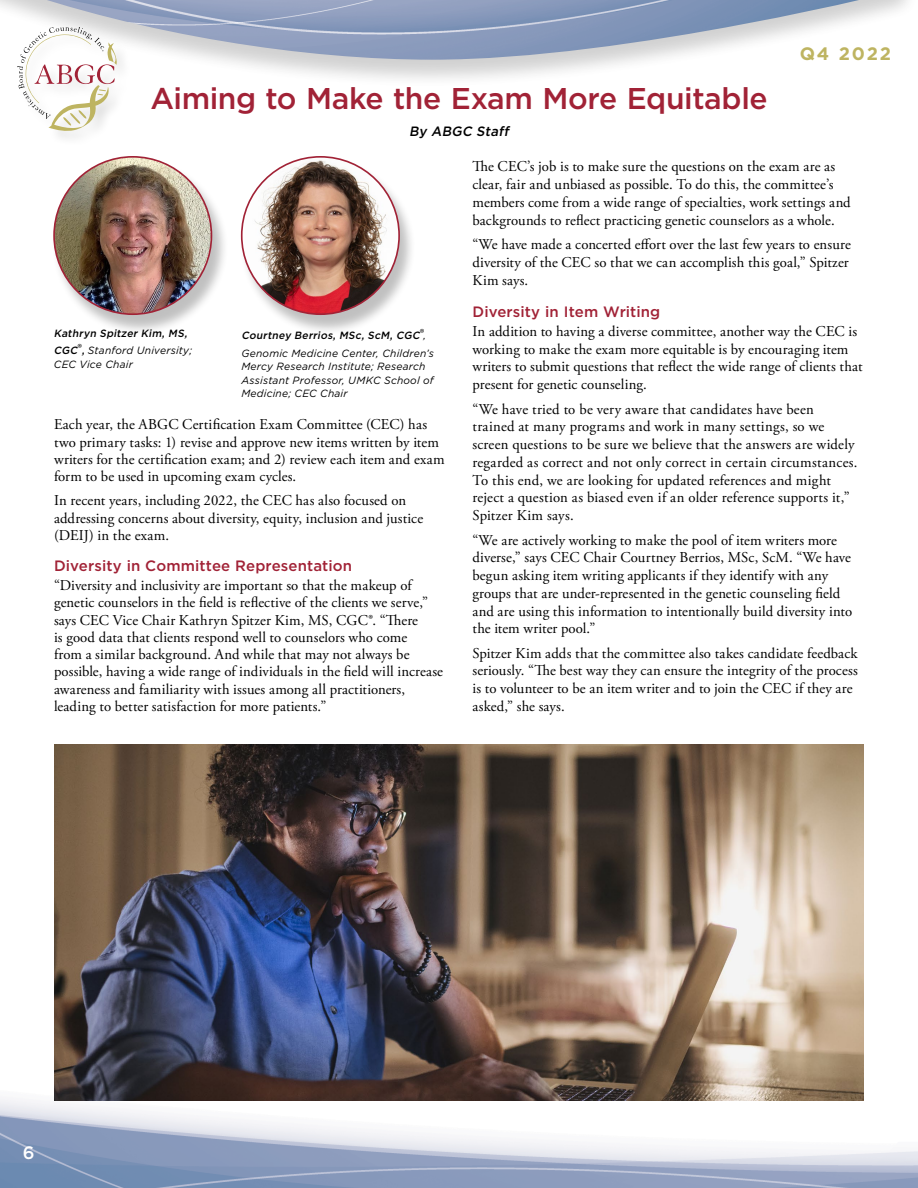
<style>
.page{position:relative;width:918px;height:1188px;background:#fff}
.page>*{position:absolute;margin:0;border:0;box-sizing:border-box;transform-origin:0 0}
.t1{font:500 30px "Gotham";letter-spacing:-.015em;color:#a12236}
.t2{font:700 18px "Gotham";letter-spacing:.1em;color:#beb461}
.t3{font:500 18px "Gotham";color:#fff}
.t4{font:15px/17.7px "Adobe Garamond Pro";letter-spacing:.01em;color:#000}
.t5{font:500 15px "Gotham";letter-spacing:.005em;color:#a12236}
.t6{font:italic 500 13.5px "Gotham";color:#000}
.t7{font:italic 10.5px/13.5px "Gotham";letter-spacing:.02em;color:#000}
.t8{font:italic 500 10.5px/17.2px "Gotham";color:#000}
.s1{font-family:"Adobe Garamond Pro";font-weight:400;font-style:normal;font-size:15px}
.s2{font-weight:400}
.s3{font-weight:500}
.s4{font-family:"Adobe Garamond Pro";font-style:normal;font-size:15px}
</style>
<div class="page">
<div style="left:0;top:0;width:918px;height:90px;background:#000;opacity:.25"></div>
<img style="left:0;top:0;width:907px;height:60px">
<img style="left:0;top:1099px;width:918px;height:89px">
<div style="left:17px;top:25px;width:115px;height:121px;background:#000;opacity:.15"></div>
<svg style="left:17px;top:27px;width:100px;height:104px"></svg>
<div style="left:52px;top:159px;width:176px;height:177px;background:#000;opacity:.25"></div>
<img style="left:54px;top:157px;width:157px;height:157px;border-radius:79px">
<div style="left:240px;top:159px;width:176px;height:177px;background:#000;opacity:.25"></div>
<img style="left:245px;top:157px;width:154px;height:157px">
<img style="left:54px;top:744px;width:810px;height:357px">
<h1 class="t1" style="left:150px;top:79px;width:619px">Aiming to Make the Exam More Equitable</h1>
<p class="t6" style="left:409px;top:123px;width:104px">By ABGC Staff</p>
<p class="t2" style="left:800px;top:41px;width:93px">Q4 2022</p>
<p class="t8" style="left:54px;top:324px;width:140px">Kathryn Spitzer Kim, MS,<br>CGC<span class="s1">®</span>, <span class="s2">Stanford University;</span></p>
<p class="t7" style="left:54px;top:357px;width:81px">CEC Vice Chair</p>
<p class="t7" style="left:241px;top:327px;width:194px;line-height:17.2px"><span class="s3">Courtney Berrios, MSc, ScM, CGC</span><span class="s4">®</span>,<br>Genomic Medicine Center, Children’s</p>
<p class="t7" style="left:241px;top:359px;width:194px">Mercy Research Institute; Research<br>Assistant Professor, UMKC School of<br>Medicine; CEC Chair</p>
<p class="t4" style="left:54px;top:417px;width:392px;line-height:17.2px">Each year, the ABGC Certification Exam Committee (CEC) has two primary tasks: 1) revise and approve new items written by item writers for the certification exam; and 2) review each item and exam form to be used in upcoming exam cycles.</p>
<p class="t4" style="left:54px;top:492px;width:371px;line-height:17.2px">In recent years, including 2022, the CEC has also focused on addressing concerns about diversity, equity, inclusion and justice (DEIJ) in the exam.</p>
<p class="t5" style="left:54px;top:556px;width:300px">Diversity in Committee Representation</p>
<p class="t4" style="left:54px;top:577px;width:391px;line-height:17.2px">“Diversity and inclusivity are important so that the makeup of genetic counselors in the field is reflective of the clients we serve,” says CEC Vice Chair Kathryn Spitzer Kim, MS, CGC®. “There<br>is good data that clients respond well to counselors who come<br>from a similar background. And while that may not always be possible, having a wide range of individuals in the field will increase awareness and familiarity with issues among all practitioners, leading to better satisfaction for more patients.”</p>
<p class="t4" style="left:472px;top:158px;width:380px">The CEC’s job is to make sure the questions on the exam are as clear, fair and unbiased as possible. To do this, the committee’s members come from a wide range of specialties, work settings and backgrounds to reflect practicing genetic counselors as a whole.</p>
<p class="t4" style="left:472px;top:236px;width:380px">“We have made a concerted effort over the last few years to ensure diversity of the CEC so that we can accomplish this goal,” Spitzer<br>Kim says.</p>
<p class="t5" style="left:472px;top:301px;width:189px">Diversity in Item Writing</p>
<p class="t4" style="left:472px;top:323px;width:392px">In addition to having a diverse committee, another way the CEC is working to make the exam more equitable is by encouraging item writers to submit questions that reflect the wide range of clients that present for genetic counseling.</p>
<p class="t4" style="left:472px;top:400px;width:387px">“We have tried to be very aware that candidates have been trained at many programs and work in many settings, so we screen questions to be sure we believe that the answers are widely regarded as correct and not only correct in certain circumstances.<br>To this end, we are looking for updated references and might reject a question as biased even if an older reference supports it,” Spitzer Kim says.</p>
<p class="t4" style="left:472px;top:531px;width:381px">“We are actively working to make the pool of item writers more diverse,” says CEC Chair Courtney Berrios, MSc, ScM. “We have begun asking item writing applicants if they identify with any groups that are under-represented in the genetic counseling field and are using this information to intentionally build diversity into the item writer pool.”</p>
<p class="t4" style="left:472px;top:645px;width:387px">Spitzer Kim adds that the committee also takes candidate feedback seriously. “The best way they can ensure the integrity of the process is to volunteer to be an item writer and to join the CEC if they are asked,” she says.</p>
<p class="t3" style="left:23px;top:1141px;width:13px">6</p>
</div>
